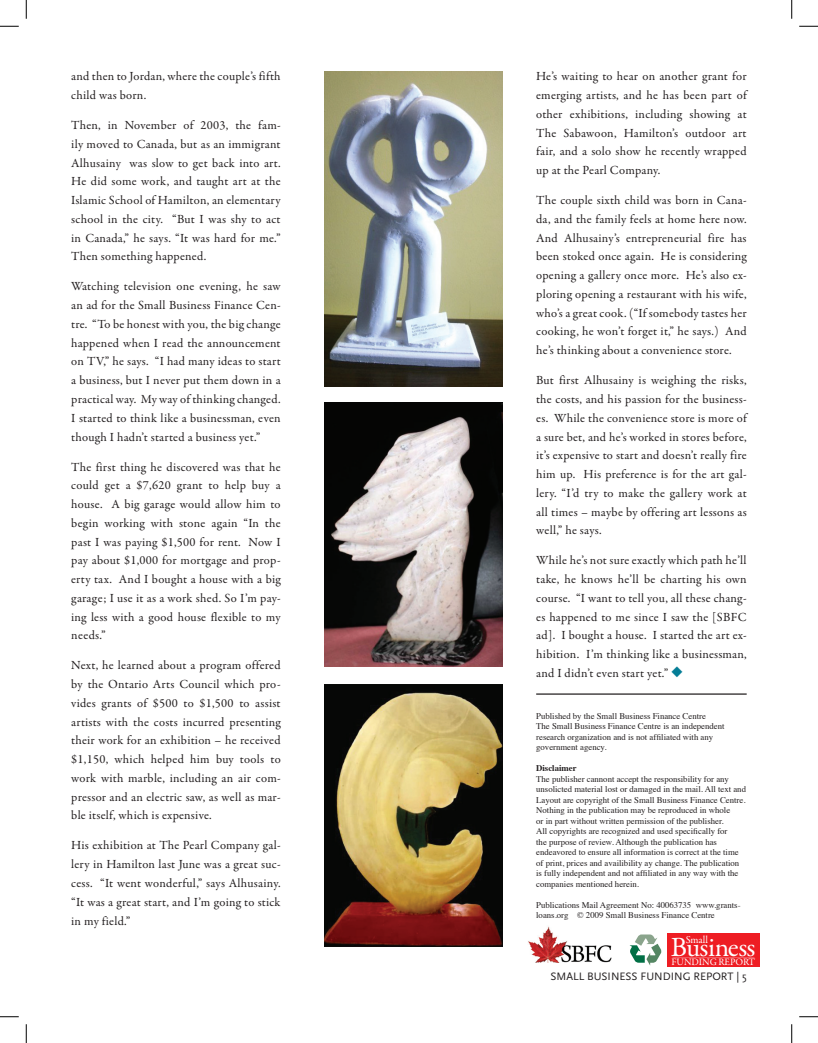
<style>
.page{position:relative;width:818px;height:1043px;background:#fff}
.page>*{position:absolute;margin:0;border:0;box-sizing:border-box;transform-origin:0 0}
.t1{font:28px "Garamond Premr Pro";letter-spacing:-.025em;color:#fff}
.t2{font:12.5px/18.8px "Garamond Premr Pro";letter-spacing:.02em;color:#231f20;text-align:justify}
.t3{font:11.25px "Scala Sans";color:#231f20}
.t4{font:10.62px "Garamond Premr Pro";letter-spacing:-.005em;color:#fff}
.t5{font:9.88px "Garamond Premr Pro";letter-spacing:-.01em;color:#fff}
.t6{font:8.75px/10.5px "Times";color:#231f20}
.t7{font:700 8.75px "Times";color:#231f20}
.s1{color:#047d96}
</style>
<div class="page">
<hr style="left:536px;top:693px;width:210px;height:1px;background:#231f20">
<img style="left:324px;top:71px;width:178px;height:315px">
<img style="left:324px;top:402px;width:178px;height:264px">
<img style="left:324px;top:684px;width:178px;height:262px">
<svg style="left:629px;top:934px;width:32px;height:31px"></svg>
<div style="left:667px;top:933px;width:92px;height:34px;background:#ee1d23"></div>
<img style="left:528px;top:926px;width:84px;height:37px">
<svg style="left:0;top:25px;width:19px;height:2px"></svg>
<svg style="left:799px;top:25px;width:19px;height:2px"></svg>
<svg style="left:0;top:1016px;width:19px;height:1px"></svg>
<svg style="left:799px;top:1016px;width:19px;height:1px"></svg>
<svg style="left:25px;top:0;width:2px;height:19px"></svg>
<svg style="left:25px;top:1024px;width:2px;height:18px"></svg>
<svg style="left:791px;top:0;width:1px;height:19px"></svg>
<svg style="left:791px;top:1024px;width:1px;height:18px"></svg>
<p class="t2" style="left:71px;top:67px;width:211px">and then to Jordan, where the couple’s fifth child was born.</p>
<p class="t2" style="left:71px;top:116px;width:211px">Then, in November of 2003, the fam&shy;ily moved to Canada, but as an immigrant Alhusainy was slow to get back into art.<br>He did some work, and taught art at the Islamic School of Hamilton, an elementary school in the city. “But I was shy to act in Canada,” he says. “It was hard for me.” Then something happened.</p>
<p class="t2" style="left:71px;top:277px;width:211px">Watching television one evening, he saw an ad for the Small Business Finance Cen&shy;tre. “To be honest with you, the big change happened when I read the announcement on TV,” he says. “I had many ideas to start a business, but I never put them down in a practical way. My way of thinking changed.<br>I started to think like a businessman, even though I hadn’t started a business yet.”</p>
<p class="t2" style="left:71px;top:457px;width:211px">The first thing he discovered was that he could get a $7,620 grant to help buy a house. A big garage would allow him to begin working with stone again “In the past I was paying $1,500 for rent. Now I pay about $1,000 for mortgage and prop&shy;erty tax. And I bought a house with a big garage; I use it as a work shed. So I’m pay&shy;ing less with a good house flexible to my needs.”</p>
<p class="t2" style="left:71px;top:656px;width:211px">Next, he learned about a program offered by the Ontario Arts Council which pro&shy;vides grants of $500 to $1,500 to assist artists with the costs incurred presenting their work for an exhibition – he received $1,150, which helped him buy tools to work with marble, including an air com&shy;pressor and an electric saw, as well as mar&shy;ble itself, which is expensive.</p>
<p class="t2" style="left:71px;top:836px;width:211px">His exhibition at The Pearl Company gal&shy;lery in Hamilton last June was a great suc&shy;cess. “It went wonderful,” says Alhusainy. “It was a great start, and I’m going to stick in my field.”</p>
<p class="t2" style="left:536px;top:67px;width:212px">He’s waiting to hear on another grant for emerging artists, and he has been part of other exhibitions, including showing at The Sabawoon, Hamilton’s outdoor art fair, and a solo show he recently wrapped up at the Pearl Company.</p>
<p class="t2" style="left:536px;top:191px;width:212px">The couple sixth child was born in Cana&shy;da, and the family feels at home here now.<br>And Alhusainy’s entrepreneurial fire has been stoked once again. He is considering opening a gallery once more. He’s also ex&shy;ploring opening a restaurant with his wife, who’s a great cook. (“If somebody tastes her cooking, he won’t forget it,” he says.) And he’s thinking about a convenience store.</p>
<p class="t2" style="left:536px;top:371px;width:212px">But first Alhusainy is weighing the risks, the costs, and his passion for the business&shy;es. While the convenience store is more of a sure bet, and he’s worked in stores before, it’s expensive to start and doesn’t really fire him up. His preference is for the art gal&shy;lery. “I’d try to make the gallery work at all times – maybe by offering art lessons as well,” he says.</p>
<p class="t2" style="left:536px;top:551px;width:212px">While he’s not sure exactly which path he’ll take, he knows he’ll be charting his own course. “I want to tell you, all these chang&shy;es happened to me since I saw the [SBFC ad]. I bought a house. I started the art ex&shy;hibition. I’m thinking like a businessman, and I didn’t even start yet.” <span class="s1">◆</span></p>
<p class="t6" style="left:536px;top:710px;width:190px">Published by the Small Business Finance Centre<br>The Small Business Finance Centre is an independent research organization and is not affiliated with any government agency.</p>
<p class="t7" style="left:536px;top:760px;width:42px">Disclaimer</p>
<p class="t6" style="left:536px;top:773px;width:211px">The publisher cannont accept the responsibility for any unsolicted material lost or damaged in the mail. All text and Layout are copyright of the Small Business Finance Centre.<br>Nothing in the publication may be reproduced in whole<br>or in part without written permission of the publisher.<br>All copyrights are recognized and used specifically for<br>the purpose of review. Although the publication has endeavored to ensure all information is correct at the time of print, prices and availibility ay change. The publication is fully independent and not affiliated in any way with the companies mentioned herein.</p>
<p class="t6" style="left:536px;top:899px;width:206px">Publications Mail Agreement No: 40063735 www.grants&shy;loans.org © 2009 Small Business Finance Centre</p>
<p class="t4" style="left:685px;top:933px;width:24px">Small</p>
<h1 class="t1" style="left:670px;top:930px;width:86px">Business</h1>
<p class="t5" style="left:671px;top:956px;width:85px">FUNDING REPORT</p>
<p class="t3" style="left:550px;top:970px;width:198px">SMALL BUSINESS FUNDING REPORT | 5</p>
</div>
